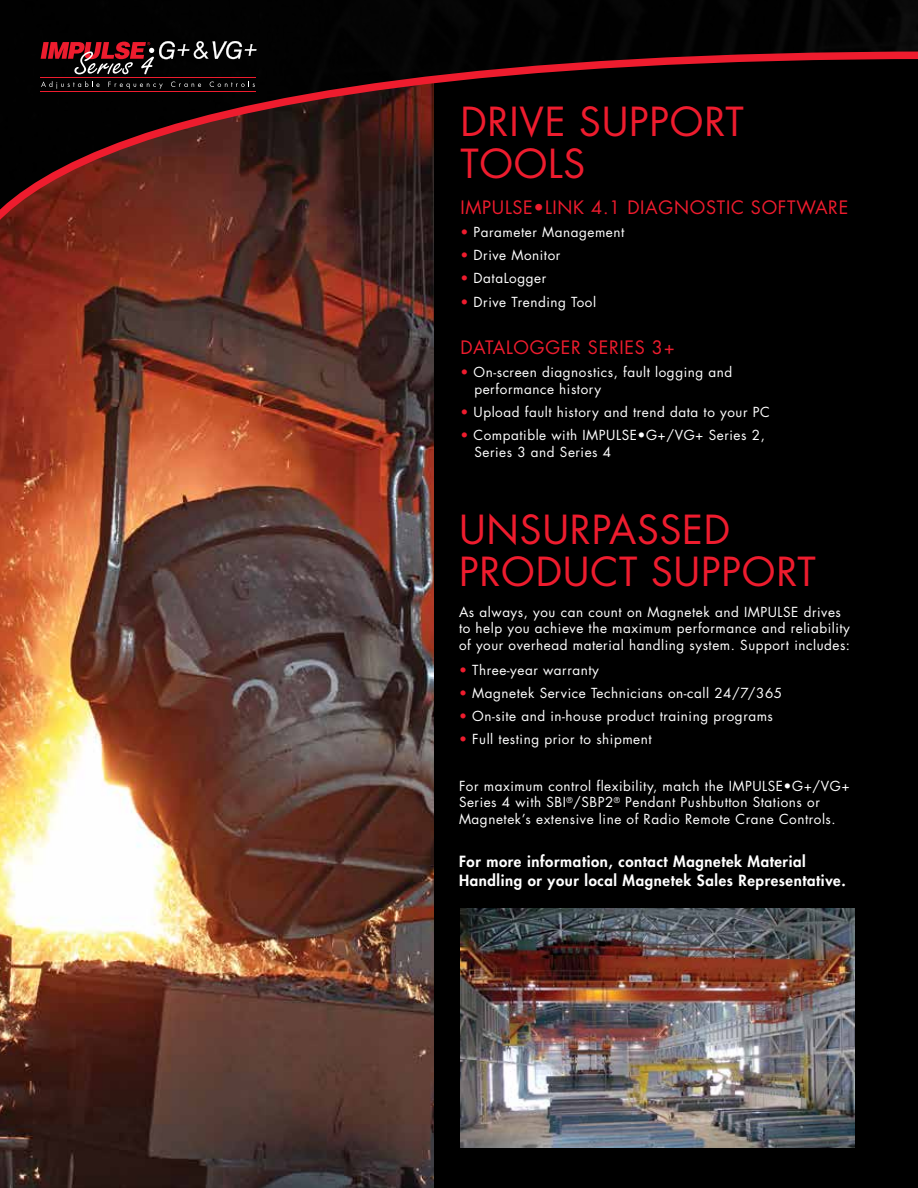
<style>
.page{position:relative;width:918px;height:1188px;background:#fff}
.page>*{position:absolute;margin:0;border:0;box-sizing:border-box;transform-origin:0 0}
.t1{font:39px/42px "Futura";letter-spacing:.02em;color:#ee1c2e}
.t2{font:18px "Futura";letter-spacing:.04em;color:#ee1c2e}
.t3{font:800 15px/19.5px "Futura";letter-spacing:.04em;color:#fff}
.t4{font:13.5px/16.5px "Futura";letter-spacing:.04em;color:#fff}
.s1{color:#ee1c2e}
</style>
<div class="page">
<div style="left:0;top:36px;width:918px;height:1152px;background:#000"></div>
<img style="left:0;top:303px;width:433px;height:885px">
<svg style="left:0;top:0;width:918px;height:303px"></svg>
<svg style="left:41px;top:41px;width:215px;height:33px"></svg>
<svg style="left:41px;top:81px;width:59px;height:8px"></svg>
<svg style="left:108px;top:82px;width:55px;height:7px"></svg>
<svg style="left:171px;top:82px;width:30px;height:5px"></svg>
<svg style="left:210px;top:81px;width:45px;height:6px"></svg>
<hr style="left:41px;top:77px;width:215px;height:1px;background:#ee1c2e">
<hr style="left:41px;top:91px;width:215px;height:1px;background:#ee1c2e">
<img style="left:460px;top:909px;width:394px;height:239px">
<h1 class="t1" style="left:460px;top:104px;width:285px">DRIVE SUPPORT<br>TOOLS</h1>
<h2 class="t2" style="left:460px;top:199px;width:390px">IMPULSE•LINK 4.1 DIAGNOSTIC SOFTWARE</h2>
<p class="t4" style="left:460px;top:225px;width:166px"><span class="s1">•</span> Parameter Management</p>
<p class="t4" style="left:460px;top:248px;width:102px"><span class="s1">•</span> Drive Monitor</p>
<p class="t4" style="left:460px;top:271px;width:87px"><span class="s1">•</span> DataLogger</p>
<p class="t4" style="left:460px;top:294px;width:137px"><span class="s1">•</span> Drive Trending Tool</p>
<h2 class="t2" style="left:460px;top:339px;width:216px">DATALOGGER SERIES 3+</h2>
<p class="t4" style="left:474px;top:365px;width:259px;text-indent:-14px"><span class="s1">•</span> On-screen diagnostics, fault logging and performance history</p>
<p class="t4" style="left:460px;top:405px;width:311px"><span class="s1">•</span> Upload fault history and trend data to your PC</p>
<p class="t4" style="left:474px;top:428px;width:292px;text-indent:-14px"><span class="s1">•</span> Compatible with IMPULSE•G+/VG+ Series 2,<br>Series 3 and Series 4</p>
<h1 class="t1" style="left:459px;top:512px;width:358px">UNSURPASSED<br>PRODUCT SUPPORT</h1>
<p class="t4" style="left:459px;top:605px;width:393px">As always, you can count on Magnetek and IMPULSE drives to help you achieve the maximum performance and reliability of your overhead material handling system. Support includes:</p>
<p class="t4" style="left:459px;top:663px;width:141px"><span class="s1">•</span> Three-year warranty</p>
<p class="t4" style="left:459px;top:686px;width:325px"><span class="s1">•</span> Magnetek Service Technicians on-call 24/7/365</p>
<p class="t4" style="left:459px;top:709px;width:316px"><span class="s1">•</span> On-site and in-house product training programs</p>
<p class="t4" style="left:459px;top:732px;width:194px"><span class="s1">•</span> Full testing prior to shipment</p>
<p class="t4" style="left:459px;top:779px;width:392px">For maximum control flexibility, match the IMPULSE•G+/VG+<br>Series 4 with SBI<sup>®</sup>/SBP2<sup>®</sup> Pendant Pushbutton Stations or<br>Magnetek’s extensive line of Radio Remote Crane Controls.</p>
<p class="t3" style="left:459px;top:852px;width:388px">For more information, contact Magnetek Material<br>Handling or your local Magnetek Sales Representative.</p>
</div>
